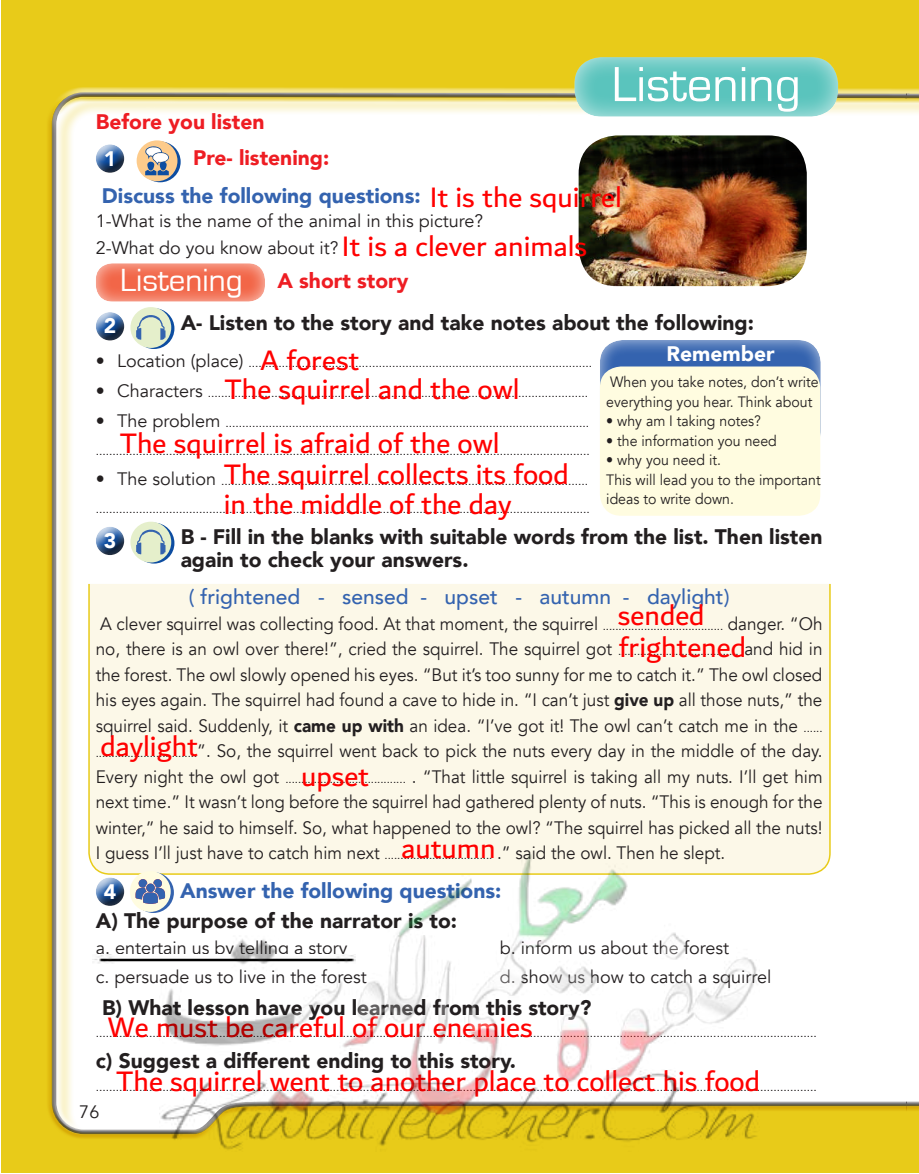
<style>
.page{position:relative;width:919px;height:1174px;background:#fff}
.page>*{position:absolute;margin:0;border:0;box-sizing:border-box;transform-origin:0 0}
.t1{font:51px "Eurostile";color:#fff}
.t2{font:33px "Eurostile";color:#fff}
.t3{font:30px/30.3px "Dubai";color:#f00}
.t4{font:900 21px/22.5px "Avenir";color:#231f20}
.t5{font:900 21px "Avenir";color:#3463af}
.t6{font:500 21px "Avenir";color:#3463af}
.t7{font:900 21px "Avenir";color:#ee1d23}
.t8{font:900 21px "Avenir";color:#fff}
.t9{font:18px/25.5px "Avenir";color:#231f20;text-align:justify;scale:.95 1}
.t10{font:18px/26.7px "Avenir";color:#231f20}
.t11{font:15px/19.5px "Avenir";color:#231f20;scale:.94 1}
.t12{font:12px "Arial";color:#231f20}
.s1{font-family:"Avenir";font-size:18px}
.s2{font-family:"Arial";font-size:12px}
.s3{font-weight:900}
</style>
<div class="page">
<div style="left:906px;top:1px;width:12px;height:1172px;background:#e8cb19"></div>
<div style="left:906px;top:39px;width:12px;height:1100px;background:#e8cb19;opacity:.75"></div>
<div style="left:2px;top:1px;width:904px;height:1172px;background:#e8cb19"></div>
<div style="left:46px;top:39px;width:860px;height:1100px;background:#e8cb19;opacity:.75"></div>
<div style="left:87px;top:582px;width:744px;height:293px;background:#fcf8e8"></div>
<div style="left:95px;top:142px;width:32px;height:22px;background:#fff;opacity:.75"></div>
<div style="left:95px;top:147px;width:32px;height:26px;background:#231f20;opacity:.75"></div>
<svg style="left:140px;top:141px;width:41px;height:41px"></svg>
<div style="left:137px;top:140px;width:40px;height:41px;background:#fdcb8b;border-radius:50%"></div>
<svg style="left:145px;top:146px;width:24px;height:29px"></svg>
<div style="left:93px;top:261px;width:172px;height:41px;background:#fff;opacity:.75"></div>
<div style="left:95px;top:309px;width:32px;height:22px;background:#fff;opacity:.75"></div>
<div style="left:95px;top:314px;width:32px;height:27px;background:#231f20;opacity:.75"></div>
<svg style="left:134px;top:308px;width:40px;height:41px"></svg>
<div style="left:130px;top:307px;width:41px;height:41px;background:#e5efcb;border-radius:50%"></div>
<svg style="left:136px;top:315px;width:29px;height:25px"></svg>
<div style="left:95px;top:524px;width:32px;height:22px;background:#fff;opacity:.75"></div>
<div style="left:95px;top:529px;width:32px;height:26px;background:#231f20;opacity:.75"></div>
<svg style="left:134px;top:523px;width:40px;height:40px"></svg>
<div style="left:130px;top:521px;width:41px;height:41px;background:#e5efcb;border-radius:50%"></div>
<svg style="left:136px;top:529px;width:29px;height:25px"></svg>
<svg style="left:133px;top:872px;width:41px;height:41px"></svg>
<div style="left:130px;top:871px;width:41px;height:41px;background:#fffce0;border-radius:50%"></div>
<svg style="left:135px;top:879px;width:24px;height:25px"></svg>
<div style="left:95px;top:875px;width:32px;height:22px;background:#fff;opacity:.75"></div>
<div style="left:95px;top:880px;width:32px;height:26px;background:#231f20;opacity:.75"></div>
<div style="left:572px;top:55px;width:266px;height:63px;background:#fff;opacity:.75"></div>
<div style="left:599px;top:338px;width:223px;height:116px;background:#fff;opacity:.75"></div>
<div style="left:600px;top:366px;width:220px;height:150px;background:#fffce0;border-radius:21px"></div>
<img style="left:578px;top:135px;width:228px;height:151px">
<img style="left:92px;top:954px;width:67px;height:11px">
<img style="left:159px;top:851px;width:600px;height:299px">
<h1 class="t1" style="left:611px;top:57px;width:190px">Listening</h1>
<h3 class="t7" style="left:96px;top:104px;width:170px">Before you listen</h3>
<h3 class="t8" style="left:104px;top:140px;width:14px">1</h3>
<h3 class="t7" style="left:193px;top:140px;width:138px">Pre- listening:</h3>
<h3 class="t5" style="left:102px;top:177px;width:320px">Discuss the following questions:</h3>
<h3 class="t10" style="left:96px;top:208px;width:389px">1-What is the name of the animal in this picture?<br>2-What do you know about it?</h3>
<h2 class="t2" style="left:120px;top:263px;width:124px">Listening</h2>
<h3 class="t7" style="left:277px;top:262px;width:132px">A short story</h3>
<h3 class="t8" style="left:104px;top:308px;width:14px">2</h3>
<h3 class="t4" style="left:181px;top:311px;width:575px">A- Listen to the story and take notes about the following:</h3>
<p class="t12" style="left:96px;top:355px;width:498px"><span class="s1">• Location (place)</span> .......................................................................................................</p>
<p class="t12" style="left:96px;top:385px;width:494px"><span class="s1">• Characters</span> ..................................................................................................................</p>
<p class="t12" style="left:96px;top:415px;width:495px"><span class="s1">• The problem</span> .............................................................................................................</p>
<p class="t12" style="left:96px;top:443px;width:495px">....................................................................................................................................................</p>
<p class="t12" style="left:96px;top:473px;width:494px"><span class="s1">• The solution</span> ..............................................................................................................</p>
<p class="t12" style="left:96px;top:501px;width:495px">....................................................................................................................................................</p>
<h3 class="t8" style="left:104px;top:522px;width:14px">3</h3>
<h3 class="t4" style="left:181px;top:525px;width:643px">B - Fill in the blanks with suitable words from the list. Then listen again to check your answers.</h3>
<h3 class="t6" style="left:189px;top:579px;width:542px">( frightened - sensed - upset - autumn - daylight)</h3>
<p class="t9" style="left:96px;top:611px;width:766px">A clever squirrel was collecting food. At that moment, the squirrel <span class="s2">......................................</span> danger. “Oh no, there is an owl over there!”, cried the squirrel. The squirrel got <span class="s2">......................................</span> and hid in the forest. The owl slowly opened his eyes. “But it’s too sunny for me to catch it.” The owl closed his eyes again. The squirrel had found a cave to hide in. “I can’t just <span class="s3">give up</span> all those nuts,” the squirrel said. Suddenly, it <span class="s3">came up with</span> an idea. “I’ve got it! The owl can’t catch me in the <span class="s2">...... ................................</span>”. So, the squirrel went back to pick the nuts every day in the middle of the day.<br>Every night the owl got <span class="s2">......................................</span> . “That little squirrel is taking all my nuts. I’ll get him next time.” It wasn’t long before the squirrel had gathered plenty of nuts. “This is enough for the winter,” he said to himself. So, what happened to the owl? “The squirrel has picked all the nuts!<br>I guess I’ll just have to catch him next <span class="s2">..................................</span> .” said the owl. Then he slept.</p>
<h3 class="t8" style="left:104px;top:873px;width:14px">4</h3>
<h3 class="t5" style="left:180px;top:872px;width:323px">Answer the following questions:</h3>
<h3 class="t4" style="left:96px;top:909px;width:363px">A) The purpose of the narrator is to:</h3>
<h3 class="t10" style="left:96px;top:934px;width:253px">a. entertain us by telling a story</h3>
<h3 class="t10" style="left:500px;top:934px;width:230px">b. inform us about the forest</h3>
<h3 class="t10" style="left:96px;top:964px;width:272px">c. persuade us to live in the forest</h3>
<h3 class="t10" style="left:500px;top:964px;width:273px">d. show us how to catch a squirrel</h3>
<h3 class="t4" style="left:102px;top:995px;width:491px">B) What lesson have you learned from this story?</h3>
<p class="t12" style="left:96px;top:1025px;width:722px">........................................................................................................................................................................................................................</p>
<h3 class="t4" style="left:96px;top:1049px;width:421px">c) Suggest a different ending to this story.</h3>
<p class="t12" style="left:96px;top:1078px;width:722px">........................................................................................................................................................................................................................</p>
<h3 class="t3" style="left:342px;top:173px;width:281px;line-height:48.8px;text-indent:88px">It is the squirrel<br>It is a clever animals</h3>
<h3 class="t8" style="left:666px;top:336px;width:110px">Remember</h3>
<h3 class="t3" style="left:225px;top:345px;width:296px;line-height:29.2px;text-indent:35px">A forest<br>The squirrel and the owl</h3>
<h3 class="t3" style="left:224px;top:428px;width:346px;text-indent:-104px">The squirrel is afraid of the owl<br>The squirrel collects its food in the middle of the day</h3>
<p class="t11" style="left:606px;top:372px;width:227px">When you take notes, don’t write everything you hear. Think about</p>
<p class="t11" style="left:606px;top:411px;width:166px">• why am I taking notes?</p>
<p class="t11" style="left:606px;top:431px;width:183px">• the information you need</p>
<p class="t11" style="left:606px;top:450px;width:229px">• why you need it.<br>This will lead you to the important ideas to write down.</p>
<h3 class="t3" style="left:618px;top:598px;width:129px;line-height:32px">sended frightened</h3>
<h3 class="t3" style="left:100px;top:731px;width:99px">daylight</h3>
<h3 class="t3" style="left:301px;top:760px;width:70px">upset</h3>
<h3 class="t3" style="left:401px;top:833px;width:96px">autumn</h3>
<h3 class="t3" style="left:107px;top:999px;width:654px;line-height:54.2px">We must be careful of our enemies<br>The squirrel went to another place to collect his food</h3>
<h3 class="t10" style="left:79px;top:1098px;width:22px">76</h3>
</div>
